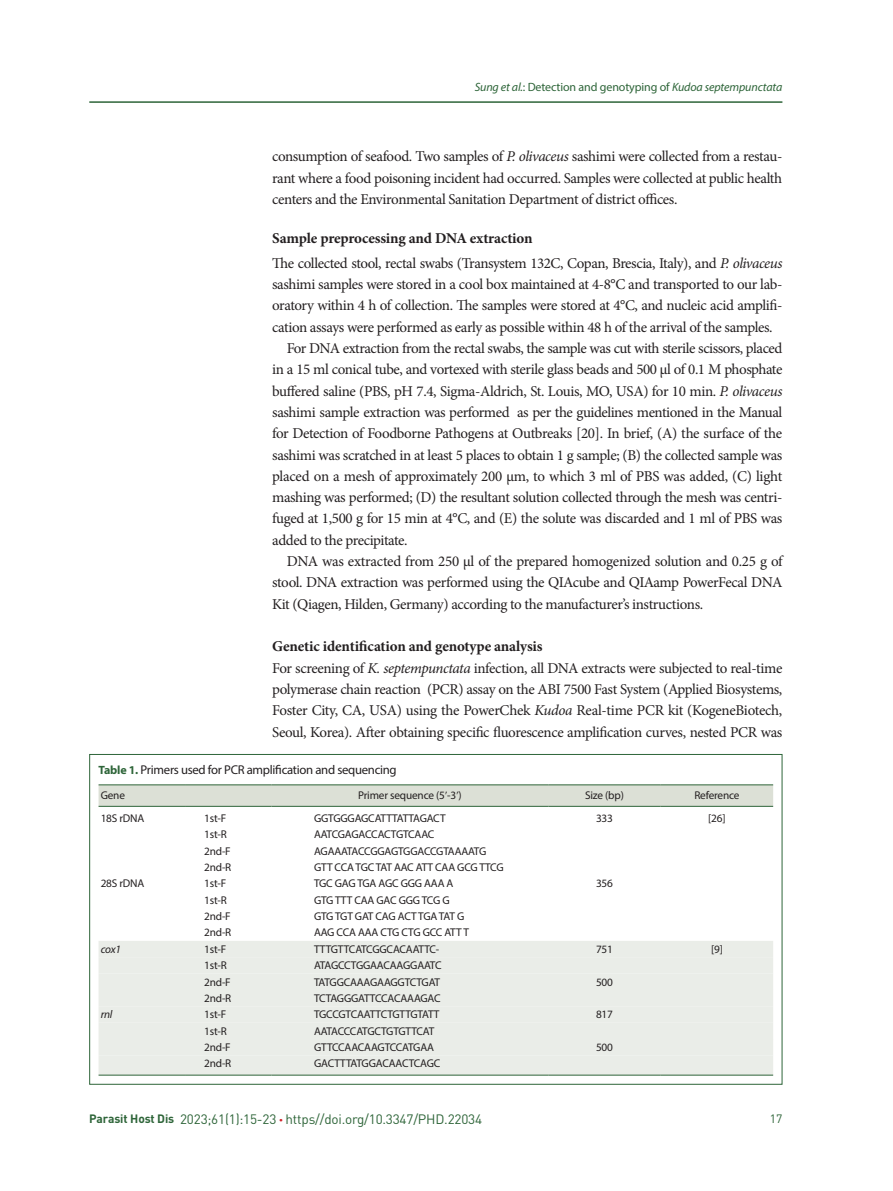
<style>
.page{position:relative;width:893px;height:1191px;background:#fff}
.page>*{position:absolute;margin:0;border:0;box-sizing:border-box;transform-origin:0 0}
.본문{font:15px/21.3px "Minion Pro";letter-spacing:-.025em;color:#231f20;text-align:justify}
.본문_중제목{font:700 15px "Minion Pro";letter-spacing:-.01em;color:#231f20}
.t1{font:13.5px "DIN Pro";letter-spacing:-.015em;color:#2e6539}
.표_제목__그림_설명{font:12.75px "Myriad Pro";letter-spacing:-.025em;color:#231f20}
.t2{font:italic 12px "Myriad Pro";letter-spacing:-.01em;color:#2e6539}
.t3{font:12px "DIN Pro";color:#2e6539}
.표_본문{font:11.25px "Myriad Pro";letter-spacing:-.015em;color:#231f20}
.표_본문-2{font:11.25px "Myriad Pro";letter-spacing:-.035em;color:#231f20}
.표_본문-3{font:italic 11.25px "Myriad Pro";letter-spacing:-.015em;color:#231f20}
.s1{font-style:normal}
.s2{font-style:italic}
.s3{font-weight:700;font-size:12px;color:#2e6539}
.s4{font-family:"Minion Pro"}
.s5{font-weight:700;font-size:12px}
.s6{font-family:"Helvetica Neue LT";font-weight:700;font-stretch:condensed;color:#d1232a}
</style>
<div class="page">
<hr style="left:89px;top:101px;width:693px;height:2px;background:#2e6539">
<svg style="left:99px;top:785px;width:674px;height:21px"></svg>
<div style="left:99px;top:941px;width:674px;height:114px;background:#eaede8"></div>
<div style="left:99px;top:957px;width:674px;height:82px;background:#eaede8"></div>
<div style="left:99px;top:1055px;width:674px;height:19px;background:#eaede8"></div>
<hr style="left:99px;top:784px;width:86px;height:1px;background:#2e6539">
<hr style="left:185px;top:784px;width:87px;height:1px;background:#2e6539">
<hr style="left:272px;top:784px;width:276px;height:1px;background:#2e6539">
<hr style="left:548px;top:784px;width:113px;height:1px;background:#2e6539">
<hr style="left:661px;top:784px;width:112px;height:1px;background:#2e6539">
<hr style="left:99px;top:806px;width:86px;height:1px;background:#2e6539">
<hr style="left:185px;top:806px;width:87px;height:1px;background:#2e6539">
<hr style="left:272px;top:806px;width:276px;height:1px;background:#2e6539">
<hr style="left:548px;top:806px;width:113px;height:1px;background:#2e6539">
<hr style="left:661px;top:806px;width:112px;height:1px;background:#2e6539">
<hr style="left:99px;top:1074px;width:86px;height:1px;background:#2e6539">
<hr style="left:185px;top:1074px;width:87px;height:1px;background:#2e6539">
<hr style="left:272px;top:1074px;width:276px;height:1px;background:#2e6539">
<hr style="left:548px;top:1074px;width:113px;height:1px;background:#2e6539">
<hr style="left:661px;top:1074px;width:112px;height:1px;background:#2e6539">
<p class="t2" style="left:475px;top:79px;width:309px">Sung et al.<span class="s1">: Detection and genotyping of</span> Kudoa septempunctata</p>
<p class="본문" style="left:272px;top:146px;width:512px">consumption of seafood. Two samples of <span class="s2">P. olivaceus</span> sashimi were collected from a restau&shy;rant where a food poisoning incident had occurred. Samples were collected at public health centers and the Environmental Sanitation Department of district offices.</p>
<p class="본문_중제목" style="left:272px;top:227px;width:262px">Sample preprocessing and DNA extraction</p>
<p class="본문" style="left:272px;top:252px;width:512px">The collected stool, rectal swabs (Transystem 132C, Copan, Brescia, Italy), and <span class="s2">P. olivaceus </span>sashimi samples were stored in a cool box maintained at 4-8°C and transported to our lab&shy;oratory within 4 h of collection. The samples were stored at 4°C, and nucleic acid amplifi&shy;cation assays were performed as early as possible within 48 h of the arrival of the samples.</p>
<p class="본문" style="left:272px;top:337px;width:512px;text-indent:15px">For DNA extraction from the rectal swabs, the sample was cut with sterile scissors, placed in a 15 ml conical tube, and vortexed with sterile glass beads and 500 μl of 0.1 M phosphate buffered saline (PBS, pH 7.4, Sigma-Aldrich, St. Louis, MO, USA) for 10 min. <span class="s2">P. olivaceus </span>sashimi sample extraction was performed as per the guidelines mentioned in the Manual for Detection of Foodborne Pathogens at Outbreaks [20]. In brief, (A) the surface of the sashimi was scratched in at least 5 places to obtain 1 g sample; (B) the collected sample was placed on a mesh of approximately 200 μm, to which 3 ml of PBS was added, (C) light mashing was performed; (D) the resultant solution collected through the mesh was centri&shy;fuged at 1,500 g for 15 min at 4°C, and (E) the solute was discarded and 1 ml of PBS was added to the precipitate.</p>
<p class="본문" style="left:272px;top:550px;width:512px;text-indent:15px">DNA was extracted from 250 μl of the prepared homogenized solution and 0.25 g of stool. DNA extraction was performed using the QIAcube and QIAamp PowerFecal DNA Kit (Qiagen, Hilden, Germany) according to the manufacturer’s instructions.</p>
<p class="본문_중제목" style="left:272px;top:635px;width:272px">Genetic identification and genotype analysis</p>
<p class="본문" style="left:272px;top:657px;width:512px">For screening of <span class="s2">K. septempunctata</span> infection, all DNA extracts were subjected to real-time polymerase chain reaction (PCR) assay on the ABI 7500 Fast System (Applied Biosystems, Foster City, CA, USA) using the PowerChek <span class="s2">Kudoa</span> Real-time PCR kit (KogeneBiotech, Seoul, Korea). After obtaining specific fluorescence amplification curves, nested PCR was</p>
<p class="표_제목__그림_설명" style="left:99px;top:762px;width:300px"><span class="s3">Table 1.</span> Primers used for PCR amplification and sequencing</p>
<p class="표_본문" style="left:101px;top:788px;width:26px">Gene</p>
<p class="표_본문" style="left:358px;top:788px;width:105px">Primer sequence (5<span class="s4">ʹ</span>-3<span class="s4">ʹ</span>)</p>
<p class="표_본문" style="left:585px;top:788px;width:40px">Size (bp)</p>
<p class="표_본문" style="left:694px;top:788px;width:47px">Reference</p>
<p class="표_본문" style="left:101px;top:811px;width:45px">18S rDNA</p>
<p class="표_본문" style="left:204px;top:811px;width:24px">1st-F</p>
<p class="표_본문" style="left:314px;top:811px;width:133px">GGTGGGAGCATTTATTAGACT</p>
<p class="표_본문" style="left:596px;top:811px;width:18px">333</p>
<p class="표_본문" style="left:708px;top:811px;width:19px">[26]</p>
<p class="표_본문" style="left:204px;top:827px;width:24px">1st-R</p>
<p class="표_본문" style="left:314px;top:827px;width:122px">AATCGAGACCACTGTCAAC</p>
<p class="표_본문" style="left:204px;top:844px;width:28px">2nd-F</p>
<p class="표_본문" style="left:314px;top:844px;width:174px">AGAAATACCGGAGTGGACCGTAAAATG</p>
<p class="표_본문" style="left:204px;top:860px;width:29px">2nd-R</p>
<p class="표_본문" style="left:314px;top:860px;width:191px">GTT CCA TGC TAT AAC ATT CAA GCG TTCG</p>
<p class="표_본문" style="left:101px;top:876px;width:45px">28S rDNA</p>
<p class="표_본문" style="left:204px;top:876px;width:24px">1st-F</p>
<p class="표_본문" style="left:314px;top:876px;width:141px">TGC GAG TGA AGC GGG AAA A</p>
<p class="표_본문" style="left:596px;top:876px;width:18px">356</p>
<p class="표_본문" style="left:204px;top:893px;width:24px">1st-R</p>
<p class="표_본문" style="left:314px;top:893px;width:137px">GTG TTT CAA GAC GGG TCG G</p>
<p class="표_본문" style="left:204px;top:909px;width:28px">2nd-F</p>
<p class="표_본문" style="left:314px;top:909px;width:152px">GTG TGT GAT CAG ACT TGA TAT G</p>
<p class="표_본문" style="left:204px;top:925px;width:29px">2nd-R</p>
<p class="표_본문" style="left:314px;top:925px;width:156px">AAG CCA AAA CTG CTG GCC ATT T</p>
<p class="표_본문-3" style="left:101px;top:942px;width:22px">cox1</p>
<p class="표_본문" style="left:204px;top:942px;width:24px">1st-F</p>
<p class="표_본문" style="left:314px;top:942px;width:127px">TTTGTTCATCGGCACAATTC-</p>
<p class="표_본문" style="left:596px;top:942px;width:18px">751</p>
<p class="표_본문" style="left:711px;top:942px;width:13px">[9]</p>
<p class="표_본문" style="left:204px;top:958px;width:24px">1st-R</p>
<p class="표_본문" style="left:314px;top:958px;width:129px">ATAGCCTGGAACAAGGAATC</p>
<p class="표_본문" style="left:204px;top:974px;width:28px">2nd-F</p>
<p class="표_본문" style="left:314px;top:974px;width:128px">TATGGCAAAGAAGGTCTGAT</p>
<p class="표_본문" style="left:596px;top:974px;width:18px">500</p>
<p class="표_본문" style="left:204px;top:991px;width:29px">2nd-R</p>
<p class="표_본문" style="left:314px;top:991px;width:128px">TCTAGGGATTCCACAAAGAC</p>
<p class="표_본문-3" style="left:101px;top:1007px;width:13px">rnl</p>
<p class="표_본문" style="left:204px;top:1007px;width:24px">1st-F</p>
<p class="표_본문" style="left:314px;top:1007px;width:127px">TGCCGTCAATTCTGTTGTATT</p>
<p class="표_본문" style="left:596px;top:1007px;width:18px">817</p>
<p class="표_본문" style="left:204px;top:1024px;width:24px">1st-R</p>
<p class="표_본문-2" style="left:314px;top:1024px;width:122px">AATACCCATGCTGTGTTCAT</p>
<p class="표_본문" style="left:204px;top:1040px;width:28px">2nd-F</p>
<p class="표_본문" style="left:314px;top:1040px;width:121px">GTTCCAACAAGTCCATGAA</p>
<p class="표_본문" style="left:596px;top:1040px;width:18px">500</p>
<p class="표_본문" style="left:204px;top:1056px;width:29px">2nd-R</p>
<p class="표_본문" style="left:314px;top:1056px;width:128px">GACTTTATGGACAACTCAGC</p>
<p class="t1" style="left:89px;top:1109px;width:394px"><span class="s5">Parasit Host Dis</span> 2023;61(1):15-23 <span class="s6">∙</span> https//doi.org/10.3347/PHD.22034</p>
<p class="t3" style="left:770px;top:1110px;width:14px">17</p>
</div>
